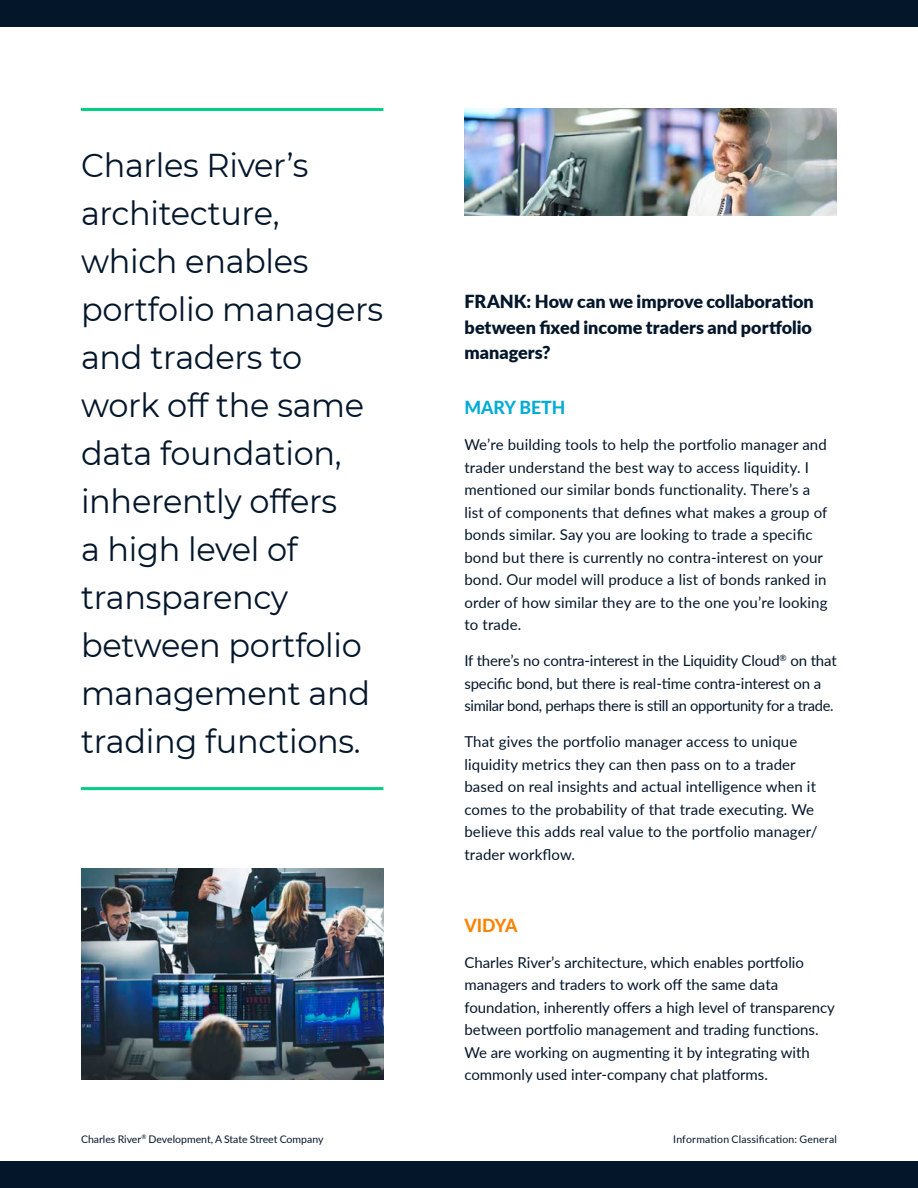
<style>
.page{position:relative;width:918px;height:1188px;background:#fff}
.page>*{position:absolute;margin:0;border:0;box-sizing:border-box;transform-origin:0 0}
.Call_Out{font:33px/48px "Montserrat";letter-spacing:-.01em;color:#04162a}
.Subheadline{font:900 18px/25.5px "Lato";color:#04162a;text-align:justify}
.Body_Copy_Midnight{font:800 18px "Lato";color:#03acd7}
.Body_Copy_Midnight-2{font:800 18px "Lato";letter-spacing:-.025em;color:#fd8200}
.Body_Copy_Midnight-3{font:15px/22.5px "Lato";letter-spacing:.005em;color:#04162a}
.Body_Copy_Midnight-4{font:15px/22.5px "Lato";letter-spacing:-.015em;color:#04162a}
.t1{font:10.5px "Lato";color:#04162a}
.t2{font:10.5px "Lato";letter-spacing:.02em;color:#04162a}
</style>
<div class="page">
<hr style="left:81px;top:108px;width:302px;height:3px;background:#00d084">
<hr style="left:81px;top:787px;width:302px;height:3px;background:#00d084">
<img style="left:81px;top:868px;width:302px;height:212px">
<img style="left:465px;top:108px;width:372px;height:107px">
<div style="left:0;top:0;width:918px;height:27px;background:#04162a"></div>
<div style="left:0;top:1161px;width:918px;height:27px;background:#04162a"></div>
<p class="Call_Out" style="left:81px;top:140px;width:304px">Charles River’s architecture, which enables portfolio managers and traders to work off the same data foundation, inherently offers<br>a high level of transparency between portfolio management and trading functions.</p>
<p class="Subheadline" style="left:465px;top:288px;width:351px">FRANK: How can we improve collaboration between fixed income traders and portfolio managers?</p>
<p class="Body_Copy_Midnight" style="left:464px;top:394px;width:103px">MARY BETH</p>
<p class="Body_Copy_Midnight-3" style="left:464px;top:433px;width:365px">We’re building tools to help the portfolio manager and trader understand the best way to access liquidity. I mentioned our similar bonds functionality. There’s a list of components that defines what makes a group of bonds similar. Say you are looking to trade a specific bond but there is currently no contra-interest on your bond. Our model will produce a list of bonds ranked in order of how similar they are to the one you’re looking to trade.</p>
<p class="Body_Copy_Midnight-4" style="left:464px;top:649px;width:374px">If there’s no contra-interest in the Liquidity Cloud<sup>®</sup> on that specific bond, but there is real-time contra-interest on a similar bond, perhaps there is still an opportunity for a trade.</p>
<p class="Body_Copy_Midnight-3" style="left:464px;top:730px;width:355px">That gives the portfolio manager access to unique liquidity metrics they can then pass on to a trader based on real insights and actual intelligence when it comes to the probability of that trade executing. We believe this adds real value to the portfolio manager/ trader workflow.</p>
<p class="Body_Copy_Midnight-2" style="left:464px;top:912px;width:54px">VIDYA</p>
<p class="Body_Copy_Midnight-3" style="left:464px;top:950px;width:372px">Charles River’s architecture, which enables portfolio managers and traders to work off the same data foundation, inherently offers a high level of transparency between portfolio management and trading functions.<br>We are working on augmenting it by integrating with commonly used inter-company chat platforms.</p>
<p class="t1" style="left:81px;top:1132px;width:244px">Charles River<sup>®</sup> Development, A State Street Company</p>
<p class="t2" style="left:673px;top:1132px;width:165px">Information Classification: General</p>
</div>
